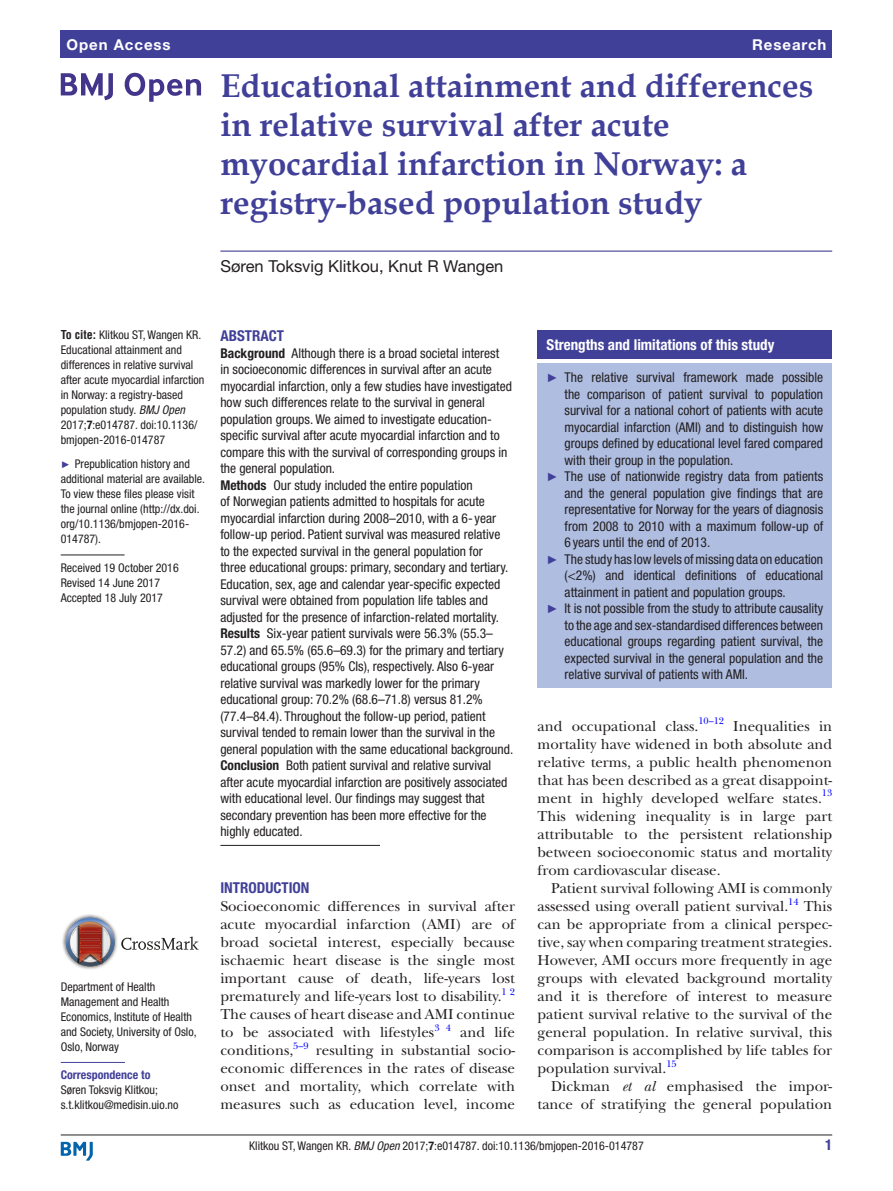
<style>
.page{position:relative;width:893px;height:1191px;background:#fff}
.page>*{position:absolute;margin:0;border:0;box-sizing:border-box;transform-origin:0 0}
.t1{font:700 33px/39px "Book Antiqua";color:#414099}
.t2{font:16.5px "Helvetica Neue LT Std";color:#231f20}
.t3{font:15px/18px "New Baskerville";color:#231f20;text-align:justify}
.t4{font:700 condensed 15px "Helvetica Neue LT Std";color:#fff}
.t5{font:700 condensed 15px "Helvetica Neue LT Std";color:#414099}
.t6{font:700 15px "Helvetica Neue LT Std";letter-spacing:.065em;color:#fff}
.t7{font:condensed 13.5px/16.5px "Helvetica Neue LT Std";color:#231f20}
.t8{font:condensed 12px/15px "Helvetica Neue LT Std";color:#231f20}
.t9{font:700 condensed 12px "Helvetica Neue LT Std";color:#414099}
.t10{font:9.9px "New Baskerville";color:#00f}
.s1{font-family:"Helvetica LT Std";font-weight:700}
.s2{font-style:italic}
.s3{font-weight:700}
.s4{font-family:"Arial";font-stretch:normal;font-size:9.75px;color:#414099}
.s5{font-family:"Arial";font-stretch:normal;font-size:12px;color:#414099}
</style>
<div class="page">
<hr style="left:61px;top:1134px;width:771px;height:1px;background:#231f20">
<svg style="left:61px;top:1141px;width:32px;height:19px"></svg>
<div style="left:61px;top:31px;width:771px;height:27px;background:#414099"></div>
<hr style="left:220px;top:845px;width:160px;height:1px;background:#231f20">
<hr style="left:220px;top:250px;width:612px;height:2px;background:#414099">
<hr style="left:61px;top:554px;width:64px;height:1px;background:#231f20">
<hr style="left:61px;top:1062px;width:64px;height:1px;background:#414099">
<svg style="left:61px;top:73px;width:52px;height:27px"></svg>
<svg style="left:125px;top:73px;width:76px;height:29px"></svg>
<img style="left:62px;top:914px;width:55px;height:55px">
<svg style="left:66px;top:917px;width:49px;height:49px;background:#a78689"></svg>
<svg style="left:121px;top:936px;width:78px;height:13px"></svg>
<div style="left:538px;top:331px;width:294px;height:28px;background:#414099"></div>
<div style="left:538px;top:363px;width:294px;height:325px;background:#afbde1"></div>
<p class="t6" style="left:66px;top:35px;width:106px">Open Access</p>
<p class="t6" style="left:752px;top:35px;width:76px">Research</p>
<h1 class="t1" style="left:220px;top:66px;width:594px">Educational attainment and differences in relative survival after acute myocardial infarction in Norway: a registry-based population study</h1>
<p class="t2" style="left:220px;top:257px;width:285px">Søren Toksvig Klitkou, Knut R Wangen</p>
<p class="t8" style="left:61px;top:327px;width:145px"><span class="s1">To cite:</span> Klitkou ST, Wangen KR.<br>Educational attainment and differences in relative survival after acute myocardial infarction in Norway: a registry-based population study. <span class="s2">BMJ Open<br></span>2017;<span class="s3">7</span>:e014787. doi:10.1136/ bmjopen-2016-014787</p>
<p class="t8" style="left:61px;top:456px;width:146px"><span class="s4">►</span> Prepublication history and additional material are available.<br>To view these files please visit the journal online (http://dx.doi. org/10.1136/bmjopen-2016-<br>014787).</p>
<p class="t8" style="left:61px;top:560px;width:120px">Received 19 October 2016<br>Revised 14 June 2017<br>Accepted 18 July 2017</p>
<p class="t8" style="left:61px;top:979px;width:137px">Department of Health<br>Management and Health<br>Economics, Institute of Health and Society, University of Oslo,<br>Oslo, Norway</p>
<p class="t9" style="left:61px;top:1067px;width:91px">Correspondence to</p>
<p class="t8" style="left:61px;top:1082px;width:119px">Søren Toksvig Klitkou; s.t.klitkou@medisin.uio.no</p>
<p class="t5" style="left:220px;top:327px;width:65px">Abstract</p>
<p class="t7" style="left:220px;top:345px;width:294px"><span class="s3">Background</span> Although there is a broad societal interest<br>in socioeconomic differences in survival after an acute myocardial infarction, only a few studies have investigated how such differences relate to the survival in general population groups. We aimed to investigate education&shy;specific survival after acute myocardial infarction and to compare this with the survival of corresponding groups in the general population.<br><span class="s3">Methods</span> Our study included the entire population<br>of Norwegian patients admitted to hospitals for acute myocardial infarction during 2008–2010, with a 6- year follow-up period. Patient survival was measured relative<br>to the expected survival in the general population for<br>three educational groups: primary, secondary and tertiary.<br>Education, sex, age and calendar year-specific expected survival were obtained from population life tables and adjusted for the presence of infarction-related mortality.<br><span class="s3">Results</span> Six-year patient survivals were 56.3% (55.3– 57.2) and 65.5% (65.6–69.3) for the primary and tertiary educational groups (95% CIs), respectively. Also 6-year relative survival was markedly lower for the primary educational group: 70.2% (68.6–71.8) versus 81.2% (77.4–84.4). Throughout the follow-up period, patient survival tended to remain lower than the survival in the general population with the same educational background.<br><span class="s3">Conclusion</span> Both patient survival and relative survival after acute myocardial infarction are positively associated with educational level. Our findings may suggest that secondary prevention has been more effective for the highly educated.</p>
<p class="t5" style="left:220px;top:879px;width:91px">Introduction</p>
<p class="t3" style="left:220px;top:897px;width:296px">Socioeconomic differences in survival after acute myocardial infarction (AMI) are of broad societal interest, especially because ischaemic heart disease is the single most important cause of death, life-years lost prematurely and life-years lost to disability.</p>
<p class="t10" style="left:502px;top:985px;width:15px">1 2</p>
<p class="t3" style="left:220px;top:1005px;width:296px">The causes of heart disease and AMI continue to be associated with lifestyles</p>
<p class="t10" style="left:434px;top:1021px;width:18px">3 4</p>
<p class="t3" style="left:460px;top:1023px;width:56px">and life</p>
<p class="t3" style="left:220px;top:1041px;width:74px">conditions,</p>
<p class="t10" style="left:293px;top:1039px;width:17px">5–9</p>
<p class="t3" style="left:220px;top:1041px;width:296px;text-indent:96px">resulting in substantial socio&shy;economic differences in the rates of disease onset and mortality, which correlate with measures such as education level, income</p>
<p class="t4" style="left:547px;top:336px;width:229px">Strengths and limitations of this study</p>
<p class="t7" style="left:547px;top:369px;width:278px"><span class="s5">►</span> The relative survival framework made possible</p>
<p class="t7" style="left:565px;top:385px;width:260px">the comparison of patient survival to population</p>
<p class="t7" style="left:565px;top:402px;width:260px">survival for a national cohort of patients with acute</p>
<p class="t7" style="left:565px;top:418px;width:260px">myocardial infarction (AMI) and to distinguish how</p>
<p class="t7" style="left:565px;top:435px;width:260px">groups defined by educational level fared compared</p>
<p class="t7" style="left:565px;top:451px;width:170px">with their group in the population.</p>
<p class="t7" style="left:547px;top:468px;width:278px"><span class="s5">►</span> The use of nationwide registry data from patients</p>
<p class="t7" style="left:565px;top:484px;width:260px">and the general population give findings that are</p>
<p class="t7" style="left:565px;top:501px;width:260px">representative for Norway for the years of diagnosis</p>
<p class="t7" style="left:565px;top:517px;width:260px">from 2008 to 2010 with a maximum follow-up of</p>
<p class="t7" style="left:565px;top:534px;width:147px">6 years until the end of 2013.</p>
<p class="t7" style="left:547px;top:550px;width:278px"><span class="s5">►</span> The study has low levels of missing data on education</p>
<p class="t7" style="left:565px;top:567px;width:260px">(&lt;2%) and identical definitions of educational</p>
<p class="t7" style="left:565px;top:583px;width:223px">attainment in patient and population groups.</p>
<p class="t7" style="left:547px;top:600px;width:278px"><span class="s5">►</span> It is not possible from the study to attribute causality</p>
<p class="t7" style="left:565px;top:616px;width:260px">to the age and sex-standardised differences between</p>
<p class="t7" style="left:565px;top:633px;width:260px">educational groups regarding patient survival, the</p>
<p class="t7" style="left:565px;top:649px;width:260px">expected survival in the general population and the</p>
<p class="t7" style="left:565px;top:666px;width:185px">relative survival of patients with AMI.</p>
<p class="t3" style="left:538px;top:717px;width:188px">and occupational class.<sup>10–12</sup></p>
<p class="t3" style="left:538px;top:717px;width:296px;text-indent:196px">Inequalities in mortality have widened in both absolute and relative terms, a public health phenomenon that has been described as a great disappoint&shy;ment in highly developed welfare states.</p>
<p class="t10" style="left:822px;top:787px;width:12px">13</p>
<p class="t3" style="left:538px;top:807px;width:296px">This widening inequality is in large part attributable to the persistent relationship between socioeconomic status and mortality from cardiovascular disease.</p>
<p class="t3" style="left:538px;top:879px;width:296px;text-indent:14px">Patient survival following AMI is commonly assessed using overall patient survival.</p>
<p class="t10" style="left:788px;top:895px;width:12px">14</p>
<p class="t3" style="left:538px;top:897px;width:296px;text-indent:266px">This can be appropriate from a clinical perspec&shy;tive, say when comparing treatment strategies.<br>However, AMI occurs more frequently in age groups with elevated background mortality and it is therefore of interest to measure patient survival relative to the survival of the general population. In relative survival, this comparison is accomplished by life tables for population survival.<sup>15</sup></p>
<p class="t3" style="left:538px;top:1077px;width:296px;text-align:right">Dickman <span class="s2">et al</span> emphasised the impor&shy;tance of stratifying the general population</p>
<p class="t8" style="left:249px;top:1137px;width:396px">Klitkou ST, Wangen KR. <span class="s2">BMJ Open</span> 2017;<span class="s3">7</span>:e014787. doi:10.1136/bmjopen-2016-014787</p>
<p class="t5" style="left:825px;top:1135px;width:9px">1</p>
</div>
